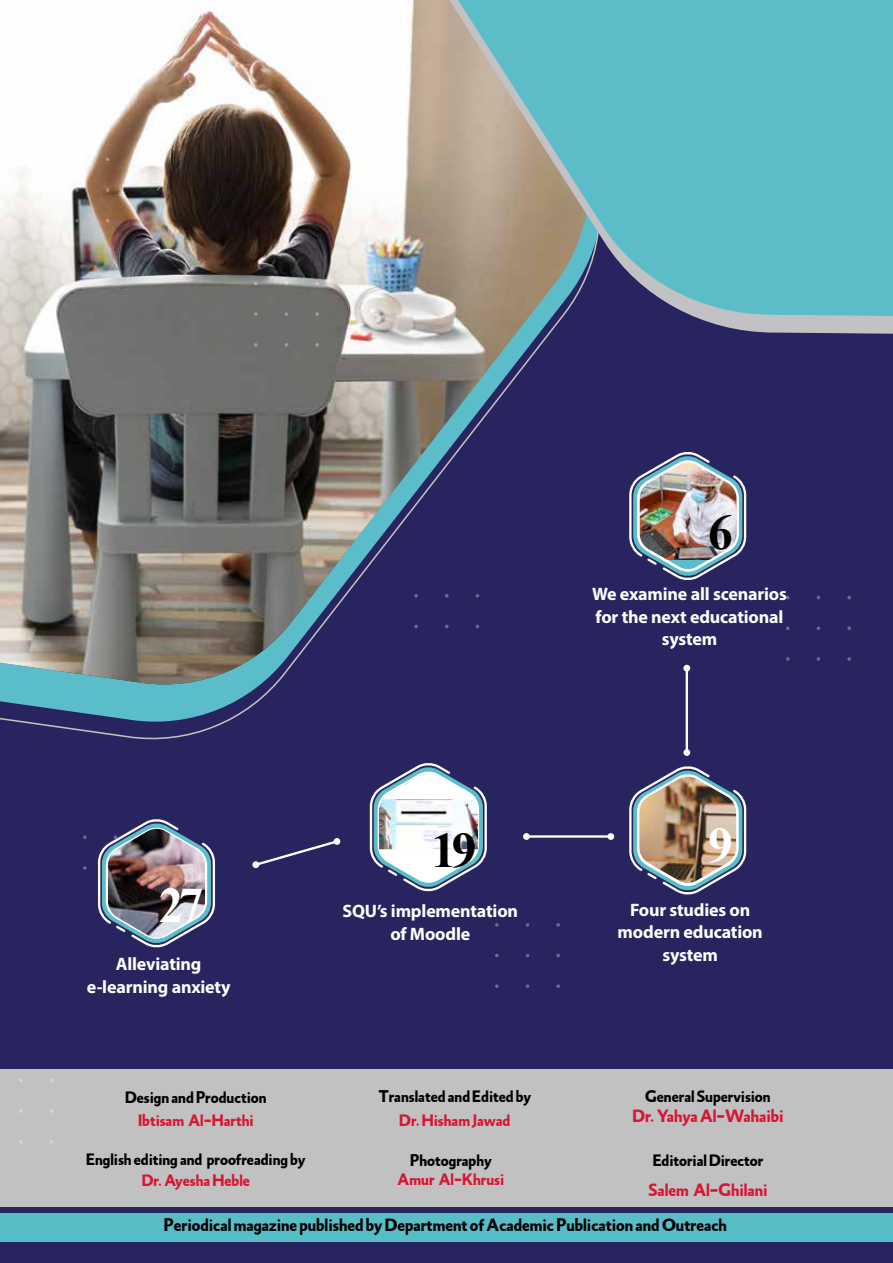
<style>
.page{position:relative;width:893px;height:1263px;background:#272460}
.page>*{position:absolute;margin:0;border:0;box-sizing:border-box;transform-origin:0 0}
.t1{font:700 49.5px "Times New Roman";color:#000}
.t2{font:700 49.5px "Times New Roman";color:#fff}
.t3{font:21px "Shorooq N1";color:#000}
.t4{font:21px "Shorooq N1";color:#d71635}
.t5{font:19.5px "Shorooq N1";color:#000}
.t6{font:19.5px "Shorooq N1";color:#d71635}
.t7{font:700 18px/22.5px "Myriad Pro";letter-spacing:-.01em;color:#fff;text-align:center}
</style>
<div class="page">
<svg style="left:0;top:691px;width:270px;height:49px"></svg>
<img style="left:0;top:0;width:547px;height:691px">
<div style="left:0;top:1069px;width:893px;height:138px;background:#c1c1c1"></div>
<div style="left:0;top:1213px;width:893px;height:28px;background:#58bdc7"></div>
<div style="left:683px;top:665px;width:7px;height:6px;background:#fff;border-radius:50%"></div>
<div style="left:683px;top:749px;width:7px;height:7px;background:#fff;border-radius:50%"></div>
<hr style="left:686px;top:668px;width:2px;height:84px;background:#fff">
<div style="left:607px;top:833px;width:7px;height:7px;background:#fff;border-radius:50%"></div>
<div style="left:523px;top:833px;width:7px;height:7px;background:#fff;border-radius:50%"></div>
<hr style="left:526px;top:835px;width:85px;height:3px;background:#fff">
<svg style="left:44px;top:158px;width:4px;height:3px"></svg>
<svg style="left:75px;top:158px;width:4px;height:3px"></svg>
<svg style="left:14px;top:188px;width:3px;height:4px"></svg>
<svg style="left:44px;top:188px;width:4px;height:4px"></svg>
<svg style="left:75px;top:188px;width:4px;height:4px"></svg>
<svg style="left:106px;top:188px;width:3px;height:4px"></svg>
<svg style="left:14px;top:219px;width:3px;height:4px"></svg>
<svg style="left:44px;top:219px;width:4px;height:4px"></svg>
<svg style="left:75px;top:219px;width:4px;height:4px"></svg>
<svg style="left:106px;top:219px;width:3px;height:4px"></svg>
<svg style="left:495px;top:923px;width:4px;height:4px"></svg>
<svg style="left:526px;top:923px;width:3px;height:4px"></svg>
<svg style="left:556px;top:923px;width:4px;height:4px"></svg>
<svg style="left:495px;top:954px;width:4px;height:3px"></svg>
<svg style="left:556px;top:954px;width:4px;height:3px"></svg>
<svg style="left:495px;top:984px;width:4px;height:4px"></svg>
<svg style="left:526px;top:984px;width:3px;height:4px"></svg>
<svg style="left:556px;top:984px;width:4px;height:4px"></svg>
<svg style="left:786px;top:596px;width:4px;height:3px"></svg>
<svg style="left:847px;top:596px;width:4px;height:3px"></svg>
<svg style="left:786px;top:626px;width:4px;height:4px"></svg>
<svg style="left:817px;top:626px;width:3px;height:4px"></svg>
<svg style="left:847px;top:626px;width:4px;height:4px"></svg>
<svg style="left:786px;top:657px;width:4px;height:4px"></svg>
<svg style="left:817px;top:657px;width:3px;height:4px"></svg>
<svg style="left:847px;top:657px;width:4px;height:4px"></svg>
<svg style="left:254px;top:282px;width:4px;height:3px"></svg>
<svg style="left:315px;top:282px;width:4px;height:3px"></svg>
<svg style="left:254px;top:312px;width:4px;height:4px"></svg>
<svg style="left:285px;top:312px;width:3px;height:4px"></svg>
<svg style="left:315px;top:312px;width:4px;height:4px"></svg>
<svg style="left:254px;top:343px;width:4px;height:4px"></svg>
<svg style="left:285px;top:343px;width:3px;height:4px"></svg>
<svg style="left:315px;top:343px;width:4px;height:4px"></svg>
<svg style="left:414px;top:594px;width:4px;height:4px"></svg>
<svg style="left:445px;top:594px;width:4px;height:4px"></svg>
<svg style="left:476px;top:594px;width:3px;height:4px"></svg>
<svg style="left:414px;top:625px;width:4px;height:3px"></svg>
<svg style="left:445px;top:625px;width:4px;height:3px"></svg>
<svg style="left:83px;top:835px;width:4px;height:4px"></svg>
<svg style="left:83px;top:866px;width:4px;height:4px"></svg>
<svg style="left:381px;top:319px;width:512px;height:18px"></svg>
<svg style="left:378px;top:0;width:515px;height:319px"></svg>
<svg style="left:379px;top:0;width:514px;height:271px;fill:#5cbdc9"></svg>
<svg style="left:252px;top:838px;width:89px;height:30px"></svg>
<img style="left:629px;top:766px;width:118px;height:129px">
<svg style="left:369px;top:763px;width:118px;height:129px"></svg>
<img style="left:379px;top:799px;width:99px;height:50px">
<svg style="left:98px;top:819px;width:117px;height:129px"></svg>
<img style="left:108px;top:829px;width:97px;height:109px">
<img style="left:629px;top:452px;width:118px;height:128px">
<h1 class="t1" style="left:708px;top:499px;width:26px">6</h1>
<p class="t7" style="left:592px;top:582px;width:196px">We examine all scenarios for the next educational system</p>
<h1 class="t2" style="left:159px;top:871px;width:47px">27</h1>
<p class="t7" style="left:87px;top:952px;width:145px">Alleviating e-learning anxiety</p>
<h1 class="t1" style="left:432px;top:816px;width:47px">19</h1>
<h1 class="t2" style="left:708px;top:811px;width:26px">9</h1>
<p class="t7" style="left:343px;top:899px;width:177px">SQU’s implementation of Moodle</p>
<p class="t7" style="left:618px;top:898px;width:147px">Four studies on modern education system</p>
<p class="t5" style="left:645px;top:1084px;width:127px">General Supervision</p>
<p class="t4" style="left:632px;top:1102px;width:152px">Dr. Yahya Al-Wahaibi</p>
<p class="t5" style="left:653px;top:1147px;width:112px">Editorial Director</p>
<p class="t4" style="left:648px;top:1176px;width:121px">Salem Al-Ghilani</p>
<p class="t3" style="left:164px;top:1211px;width:565px">Periodical magazine published by Department of Academic Publication and Outreach</p>
<p class="t5" style="left:378px;top:1084px;width:154px">Translated and Edited by</p>
<p class="t6" style="left:399px;top:1108px;width:113px">Dr. Hisham Jawad</p>
<p class="t5" style="left:125px;top:1085px;width:143px">Design and Production</p>
<p class="t6" style="left:138px;top:1108px;width:117px">Ibtisam Al-Harthi</p>
<p class="t5" style="left:86px;top:1147px;width:221px">English editing and proofreading by</p>
<p class="t6" style="left:142px;top:1168px;width:110px">Dr. Ayesha Heble</p>
<p class="t5" style="left:410px;top:1147px;width:83px">Photography</p>
<p class="t6" style="left:398px;top:1167px;width:108px">Amur Al-Khrusi</p>
</div>
